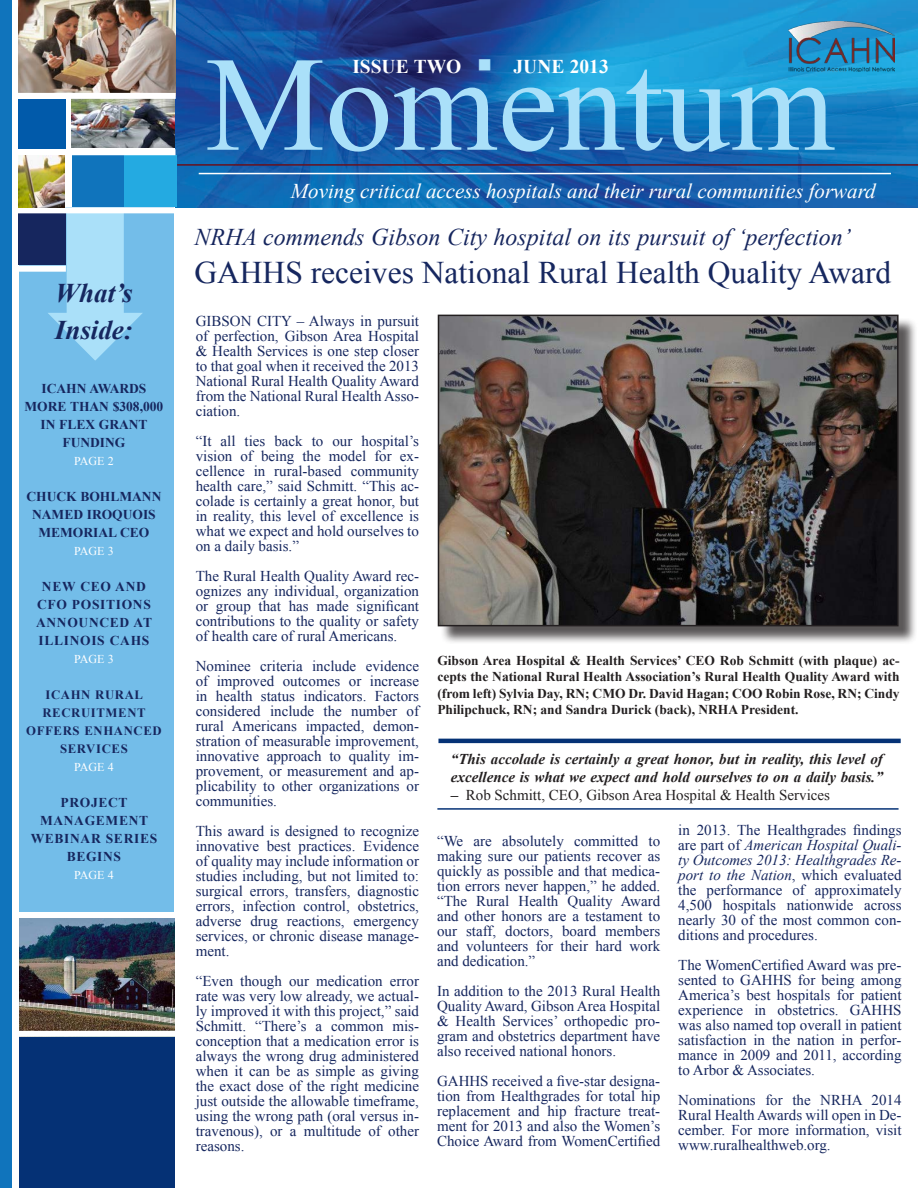
<style>
.page{position:relative;width:918px;height:1188px;background:#fff}
.page>*{position:absolute;margin:0;border:0;box-sizing:border-box;transform-origin:0 0}
.t1{font:135px "Times New Roman";color:#aae0f9}
.t2{font:31.5px "Times New Roman";color:#16275f}
.t3{font:italic 700 27px/37.5px "Times New Roman";color:#16275f}
.t4{font:italic 24px "Times New Roman";color:#16265e}
.t5{font:italic 21px "Times New Roman";color:#fff}
.t6{font:700 19.5px "Times New Roman";color:#fff}
.t7{font:15px/15px "Times New Roman";color:#16275f;text-align:justify}
.t8{font:italic 700 15px/18px "Times New Roman";color:#231f20}
.t9{font:15px "Times New Roman";color:#231f20}
.t10{font:700 13.5px/16.2px "Times New Roman";color:#231f20;text-align:justify}
.t11{font:700 13.5px/18px "Times New Roman";color:#16265e;text-align:center}
.t12{font:700 13.5px/18px "Times New Roman";letter-spacing:.05em;color:#16265e;text-align:center}
.t13{font:700 12.75px/18px "Times New Roman";letter-spacing:.05em;color:#16265e;text-align:center}
.t14{font:12px "Times New Roman";color:#fff}
.s1{color:#aae0f9}
.s2{font-weight:700}
.s3{font-style:italic}
</style>
<div class="page">
<img style="left:71px;top:99px;width:105px;height:49px">
<div style="left:19px;top:207px;width:155px;height:707px;background:#73bde9"></div>
<svg style="left:48px;top:213px;width:95px;height:147px"></svg>
<img style="left:176px;top:0;width:742px;height:207px">
<div style="left:18px;top:213px;width:48px;height:52px;background:#16265e"></div>
<hr style="left:177px;top:164px;width:741px;height:2px;background:#68101d">
<div style="left:19px;top:1022px;width:156px;height:166px;background:#053175"></div>
<div style="left:13px;top:266px;width:53px;height:6px;background:#fff"></div>
<div style="left:13px;top:207px;width:162px;height:6px;background:#fff"></div>
<img style="left:788px;top:22px;width:106px;height:49px">
<hr style="left:199px;top:173px;width:692px;height:1px;background:#fff">
<img style="left:19px;top:918px;width:156px;height:113px">
<div style="left:14px;top:912px;width:165px;height:6px;background:#fff"></div>
<img style="left:18px;top:0;width:158px;height:93px">
<div style="left:123px;top:156px;width:53px;height:51px;background:#24aae1"></div>
<div style="left:72px;top:155px;width:52px;height:52px;background:#1074bc"></div>
<div style="left:18px;top:99px;width:48px;height:50px;background:#015aaa"></div>
<img style="left:18px;top:156px;width:47px;height:51px">
<div style="left:14px;top:1031px;width:166px;height:6px;background:#fff"></div>
<div style="left:0;top:0;width:12px;height:1188px;background:#1074bc"></div>
<div style="left:440px;top:317px;width:477px;height:328px;background:#231f20;opacity:.75"></div>
<img style="left:441px;top:318px;width:455px;height:305px">
<div style="left:438px;top:315px;width:461px;height:311px;border:2px solid #231f20"></div>
<hr style="left:438px;top:739px;width:463px;height:4px;background:#053276">
<hr style="left:437px;top:808px;width:462px;height:2px;background:#053276">
<p class="t3" style="left:55px;top:273px;width:80px">What’s<br>Inside:</p>
<p class="t11" style="left:25px;top:379px;width:140px">ICAHN AWARDS<br>MORE THAN $308,000<br>IN FLEX GRANT<br>FUNDING</p>
<p class="t14" style="left:74px;top:453px;width:41px">PAGE 2</p>
<p class="t11" style="left:26px;top:487px;width:136px">CHUCK BOHLMANN<br>NAMED IROQUOIS<br>MEMORIAL CEO</p>
<p class="t14" style="left:74px;top:543px;width:41px">PAGE 3</p>
<p class="t12" style="left:36px;top:577px;width:117px">NEW CEO AND<br>CFO POSITIONS<br>ANNOUNCED AT<br>ILLINOIS CAHS</p>
<p class="t14" style="left:74px;top:651px;width:41px">PAGE 3</p>
<p class="t13" style="left:26px;top:686px;width:137px">ICAHN RURAL<br>RECRUITMENT<br>OFFERS ENHANCED<br>SERVICES</p>
<p class="t14" style="left:74px;top:759px;width:41px">PAGE 4</p>
<p class="t12" style="left:31px;top:793px;width:128px">PROJECT<br>MANAGEMENT<br>WEBINAR SERIES<br>BEGINS</p>
<p class="t14" style="left:74px;top:867px;width:41px">PAGE 4</p>
<p class="t6" style="left:352px;top:53px;width:258px">ISSUE TWO <span class="s1">■</span> JUNE 2013</p>
<p class="t1" style="left:205px;top:14px;width:632px">Momentum</p>
<p class="t5" style="left:291px;top:177px;width:586px">Moving critical access hospitals and their rural communities forward</p>
<p class="t4" style="left:194px;top:220px;width:658px">NRHA commends Gibson City hospital on its pursuit of ‘perfection’</p>
<p class="t2" style="left:194px;top:251px;width:698px">GAHHS receives National Rural Health Quality Award</p>
<p class="t7" style="left:196px;top:313px;width:225px">GIBSON CITY – Always in pursuit of perfection, Gibson Area Hospital &amp; Health Services is one step closer to that goal when it received the 2013<br>National Rural Health Quality Award from the National Rural Health Asso&shy;ciation.</p>
<p class="t7" style="left:196px;top:433px;width:225px">“It all ties back to our hospital’s vision of being the model for ex&shy;cellence in rural-based community health care,” said Schmitt. “This ac&shy;colade is certainly a great honor, but in reality, this level of excellence is what we expect and hold ourselves to on a daily basis.”</p>
<p class="t7" style="left:196px;top:568px;width:225px">The Rural Health Quality Award rec&shy;ognizes any individual, organization or group that has made significant contributions to the quality or safety of health care of rural Americans.</p>
<p class="t7" style="left:196px;top:658px;width:225px">Nominee criteria include evidence of improved outcomes or increase in health status indicators. Factors considered include the number of rural Americans impacted, demon&shy;stration of measurable improvement, innovative approach to quality im&shy;provement, or measurement and ap&shy;plicability to other organizations or communities.</p>
<p class="t7" style="left:196px;top:823px;width:225px">This award is designed to recognize innovative best practices. Evidence of quality may include information or studies including, but not limited to: surgical errors, transfers, diagnostic errors, infection control, obstetrics, adverse drug reactions, emergency services, or chronic disease manage&shy;ment.</p>
<p class="t7" style="left:196px;top:973px;width:225px">“Even though our medication error rate was very low already, we actual&shy;ly improved it with this project,” said Schmitt. “There’s a common mis&shy;conception that a medication error is always the wrong drug administered when it can be as simple as giving the exact dose of the right medicine just outside the allowable timeframe, using the wrong path (oral versus in&shy;travenous), or a multitude of other reasons.</p>
<p class="t10" style="left:437px;top:652px;width:464px">Gibson Area Hospital &amp; Health Services’ CEO Rob Schmitt (with plaque) ac&shy;cepts the National Rural Health Association’s Rural Health Quality Award with (from left) Sylvia Day, RN; CMO Dr. David Hagan; COO Robin Rose, RN; Cindy Philipchuck, RN; and Sandra Durick (back), NRHA President.</p>
<p class="t8" style="left:451px;top:750px;width:433px">“This accolade is certainly a great honor, but in reality, this level of excellence is what we expect and hold ourselves to on a daily basis.”</p>
<p class="t9" style="left:451px;top:785px;width:381px"><span class="s2">–</span> Rob Schmitt, CEO, Gibson Area Hospital &amp; Health Services</p>
<p class="t7" style="left:437px;top:834px;width:225px">“We are absolutely committed to making sure our patients recover as quickly as possible and that medica&shy;tion errors never happen,” he added. “The Rural Health Quality Award and other honors are a testament to our staff, doctors, board members and volunteers for their hard work and dedication.”</p>
<p class="t7" style="left:437px;top:984px;width:225px">In addition to the 2013 Rural Health Quality Award, Gibson Area Hospital &amp; Health Services’ orthopedic pro&shy;gram and obstetrics department have also received national honors.</p>
<p class="t7" style="left:437px;top:1074px;width:225px">GAHHS received a five-star designa&shy;tion from Healthgrades for total hip replacement and hip fracture treat&shy;ment for 2013 and also the Women’s Choice Award from WomenCertified</p>
<p class="t7" style="left:678px;top:823px;width:225px">in 2013. The Healthgrades findings are part of <span class="s3">American Hospital Quali&shy;ty Outcomes 2013: Healthgrades Re&shy;port to the Nation</span>, which evaluated the performance of approximately 4,500 hospitals nationwide across nearly 30 of the most common con&shy;ditions and procedures.</p>
<p class="t7" style="left:678px;top:958px;width:225px">The WomenCertified Award was pre&shy;sented to GAHHS for being among America’s best hospitals for patient experience in obstetrics. GAHHS was also named top overall in patient satisfaction in the nation in perfor&shy;mance in 2009 and 2011, according to Arbor &amp; Associates.</p>
<p class="t7" style="left:678px;top:1093px;width:225px">Nominations for the NRHA 2014<br>Rural Health Awards will open in De&shy;cember. For more information, visit www.ruralhealthweb.org.</p>
</div>
